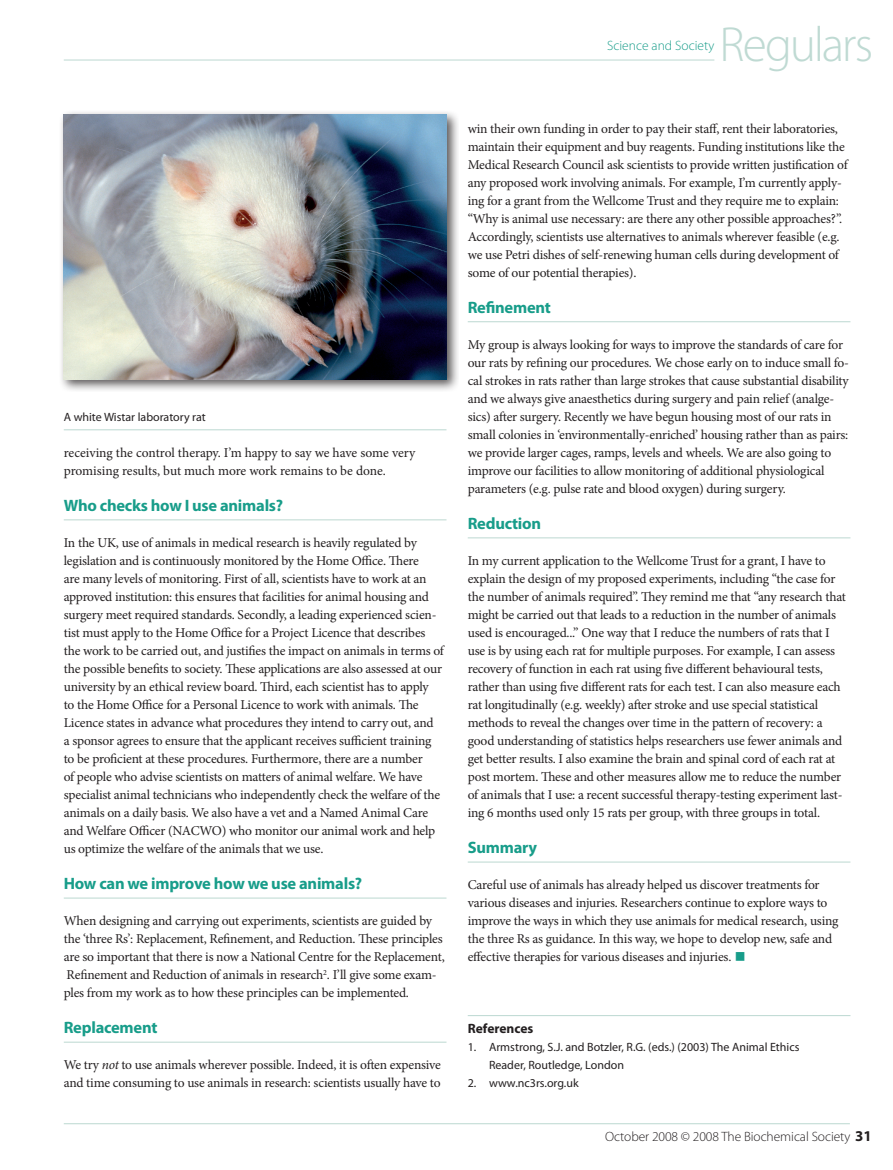
<style>
.page{position:relative;width:893px;height:1170px;background:#fff}
.page>*{position:absolute;margin:0;border:0;box-sizing:border-box;transform-origin:0 0}
.t1{font:300 49.5px "Myriad Pro";letter-spacing:-.045em;color:#bfdad3}
.Reg_First_Para{font:700 30px "Minion Pro";color:#189d8a}
.Reg_Head_1{font:700 16.5px "Myriad Pro";letter-spacing:-.015em;color:#189d8a}
.t2{font:700 15px "Myriad Pro";color:#231f20}
.Reg_First_Para-2{font:13.5px/18px "Minion Pro";letter-spacing:-.02em;color:#231f20}
.Reg_Body_Text{font:13.5px/18px "Minion Pro";letter-spacing:-.005em;color:#231f20}
.Copyright{font:300 13.5px "Myriad Pro";letter-spacing:-.005em;color:#231f20}
.Feat_Section{font:300 13.5px "Myriad Pro";color:#189d8a}
.Reg_Ref_Head{font:700 13.5px "Myriad Pro";color:#231f20}
.Reg_Caption{font:12px/18px "Myriad Pro";color:#231f20}
.s1{font-style:italic}
</style>
<div class="page">
<hr style="left:64px;top:59px;width:650px;height:2px;background:#bfdad3">
<hr style="left:64px;top:1123px;width:786px;height:1px;background:#bfdad3">
<hr style="left:64px;top:519px;width:382px;height:1px;background:#bfdad3">
<hr style="left:64px;top:897px;width:382px;height:1px;background:#bfdad3">
<hr style="left:64px;top:1041px;width:382px;height:1px;background:#bfdad3">
<hr style="left:468px;top:321px;width:382px;height:1px;background:#bfdad3">
<hr style="left:468px;top:537px;width:382px;height:1px;background:#bfdad3">
<hr style="left:468px;top:861px;width:382px;height:1px;background:#bfdad3">
<hr style="left:468px;top:1014px;width:382px;height:2px;background:#bfdad3">
<hr style="left:64px;top:429px;width:382px;height:1px;background:#bfdad3">
<div style="left:59px;top:109px;width:400px;height:283px;background:#231f20;opacity:.75"></div>
<img style="left:64px;top:115px;width:382px;height:264px">
<p class="Reg_Caption" style="left:64px;top:407px;width:144px">A white Wistar laboratory rat</p>
<p class="Reg_Body_Text" style="left:64px;top:443px;width:353px">receiving the control therapy. I’m happy to say we have some very promising results, but much more work remains to be done.</p>
<p class="Reg_Head_1" style="left:64px;top:494px;width:221px">Who checks how I use animals?</p>
<p class="Reg_First_Para-2" style="left:64px;top:533px;width:382px">In the UK, use of animals in medical research is heavily regulated by legislation and is continuously monitored by the Home Office. There<br>are many levels of monitoring. First of all, scientists have to work at an approved institution: this ensures that facilities for animal housing and surgery meet required standards. Secondly, a leading experienced scien&shy;tist must apply to the Home Office for a Project Licence that describes the work to be carried out, and justifies the impact on animals in terms of the possible benefits to society. These applications are also assessed at our university by an ethical review board. Third, each scientist has to apply<br>to the Home Office for a Personal Licence to work with animals. The Licence states in advance what procedures they intend to carry out, and<br>a sponsor agrees to ensure that the applicant receives sufficient training to be proficient at these procedures. Furthermore, there are a number<br>of people who advise scientists on matters of animal welfare. We have specialist animal technicians who independently check the welfare of the animals on a daily basis. We also have a vet and a Named Animal Care and Welfare Officer (NACWO) who monitor our animal work and help us optimize the welfare of the animals that we use.</p>
<p class="Reg_Head_1" style="left:64px;top:872px;width:300px">How can we improve how we use animals?</p>
<p class="Reg_First_Para-2" style="left:64px;top:911px;width:382px">When designing and carrying out experiments, scientists are guided by the ‘three Rs’: Replacement, Refinement, and Reduction. These principles are so important that there is now a National Centre for the Replacement, Refinement and Reduction of animals in research<sup>2</sup>. I’ll give some exam&shy;ples from my work as to how these principles can be implemented.</p>
<p class="Reg_Head_1" style="left:64px;top:1016px;width:95px">Replacement</p>
<p class="Reg_First_Para-2" style="left:64px;top:1055px;width:379px">We try <span class="s1">not</span> to use animals wherever possible. Indeed, it is often expensive and time consuming to use animals in research: scientists usually have to</p>
<p class="Feat_Section" style="left:607px;top:37px;width:109px">Science and Society</p>
<p class="t1" style="left:720px;top:14px;width:155px">Regulars</p>
<p class="Reg_First_Para-2" style="left:468px;top:119px;width:381px">win their own funding in order to pay their staff, rent their laboratories, maintain their equipment and buy reagents. Funding institutions like the Medical Research Council ask scientists to provide written justification of any proposed work involving animals. For example, I’m currently apply&shy;ing for a grant from the Wellcome Trust and they require me to explain: “Why is animal use necessary: are there any other possible approaches?”.<br>Accordingly, scientists use alternatives to animals wherever feasible (e.g. we use Petri dishes of self-renewing human cells during development of some of our potential therapies).</p>
<p class="Reg_Head_1" style="left:468px;top:296px;width:85px">Refinement</p>
<p class="Reg_First_Para-2" style="left:468px;top:335px;width:383px">My group is always looking for ways to improve the standards of care for our rats by refining our procedures. We chose early on to induce small fo&shy;cal strokes in rats rather than large strokes that cause substantial disability and we always give anaesthetics during surgery and pain relief (analge&shy;sics) after surgery. Recently we have begun housing most of our rats in small colonies in ‘environmentally-enriched’ housing rather than as pairs: we provide larger cages, ramps, levels and wheels. We are also going to improve our facilities to allow monitoring of additional physiological parameters (e.g. pulse rate and blood oxygen) during surgery.</p>
<p class="Reg_Head_1" style="left:468px;top:512px;width:75px">Reduction</p>
<p class="Reg_First_Para-2" style="left:468px;top:551px;width:380px">In my current application to the Wellcome Trust for a grant, I have to explain the design of my proposed experiments, including “the case for the number of animals required”. They remind me that “any research that might be carried out that leads to a reduction in the number of animals used is encouraged...” One way that I reduce the numbers of rats that I use is by using each rat for multiple purposes. For example, I can assess recovery of function in each rat using five different behavioural tests, rather than using five different rats for each test. I can also measure each rat longitudinally (e.g. weekly) after stroke and use special statistical methods to reveal the changes over time in the pattern of recovery: a good understanding of statistics helps researchers use fewer animals and get better results. I also examine the brain and spinal cord of each rat at post mortem. These and other measures allow me to reduce the number of animals that I use: a recent successful therapy-testing experiment last&shy;ing 6 months used only 15 rats per group, with three groups in total.</p>
<p class="Reg_Head_1" style="left:468px;top:836px;width:71px">Summary</p>
<p class="Reg_First_Para-2" style="left:468px;top:875px;width:372px">Careful use of animals has already helped us discover treatments for various diseases and injuries. Researchers continue to explore ways to improve the ways in which they use animals for medical research, using the three Rs as guidance. In this way, we hope to develop new, safe and effective therapies for various diseases and injuries.</p>
<p class="Reg_First_Para" style="left:734px;top:933px;width:14px">■</p>
<p class="Reg_Ref_Head" style="left:468px;top:1019px;width:67px">References</p>
<p class="Reg_Caption" style="left:489px;top:1037px;width:312px;text-indent:-21px">1. Armstrong, S.J. and Botzler, R.G. (eds.) (2003) The Animal Ethics<br>Reader, Routledge, London</p>
<p class="Reg_Caption" style="left:468px;top:1073px;width:112px">2. www.nc3rs.org.uk</p>
<p class="t2" style="left:855px;top:1126px;width:18px">31</p>
<p class="Copyright" style="left:605px;top:1128px;width:247px">October 2008 © 2008 The Biochemical Society</p>
</div>
